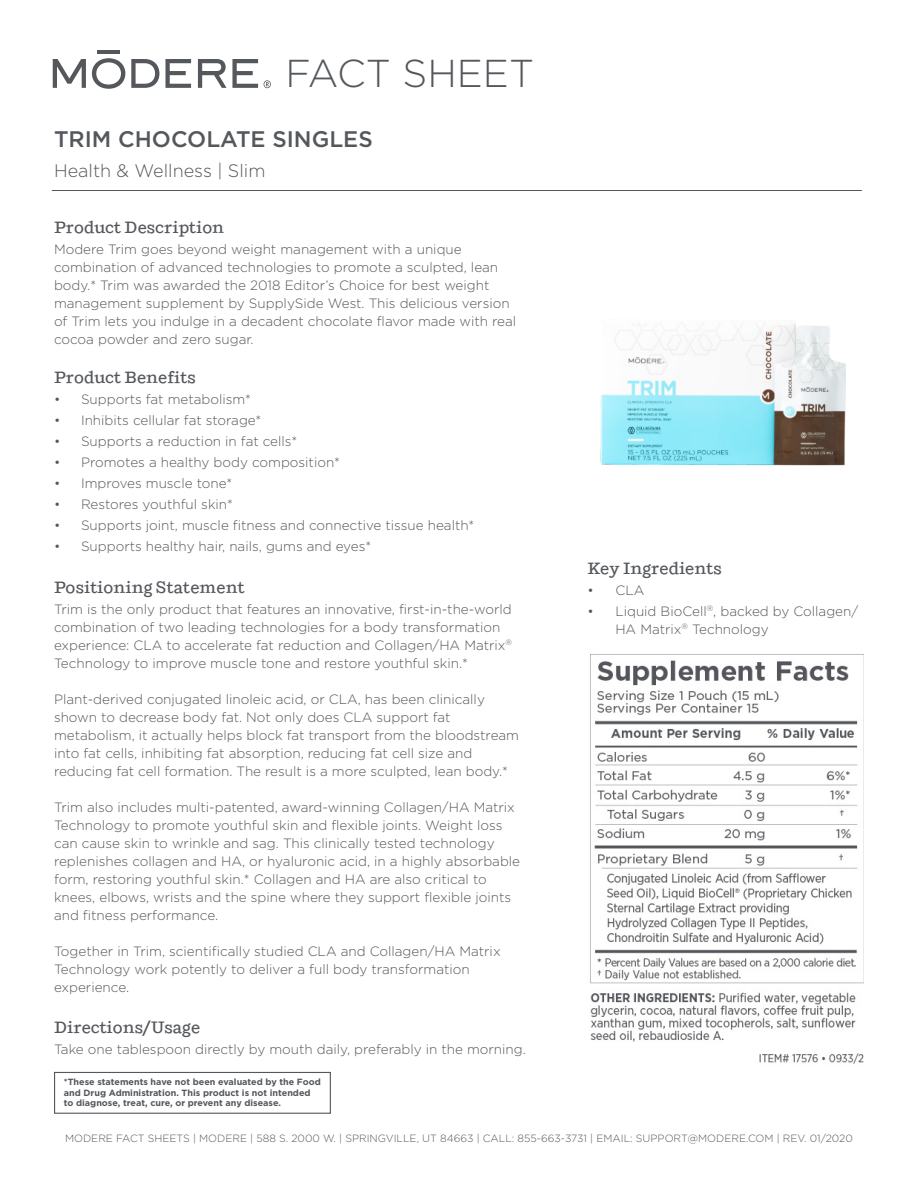
<style>
.page{position:relative;width:918px;height:1188px;background:#fff}
.page>*{position:absolute;margin:0;border:0;box-sizing:border-box;transform-origin:0 0}
.t1{font:300 38.85px "Gotham";color:#54575c}
.t2{font:500 22.5px "Gotham";color:#54575c}
.t3{font:300 18px "Gotham";color:#54575c}
.t4{font:500 16.5px "Shift";color:#54575c}
.t5{font:300 13.5px/18px "Gotham";color:#54575c}
.t6{font:300 10.5px "Gotham";color:#54575c}
.t7{font:700 9px/10.8px "Gotham";color:#54575c}
</style>
<div class="page">
<svg style="left:131px;top:59px;width:28px;height:29px"></svg>
<svg style="left:165px;top:59px;width:26px;height:29px"></svg>
<svg style="left:198px;top:59px;width:60px;height:29px"></svg>
<svg style="left:92px;top:58px;width:33px;height:31px"></svg>
<hr style="left:98px;top:50px;width:22px;height:4px;background:#54575c">
<svg style="left:53px;top:59px;width:33px;height:29px"></svg>
<svg style="left:264px;top:80px;width:7px;height:8px"></svg>
<img style="left:590px;top:654px;width:274px;height:410px">
<hr style="left:52px;top:190px;width:810px;height:1px;background:#54575c">
<img style="left:600px;top:323px;width:246px;height:143px">
<div style="left:54px;top:1072px;width:277px;height:42px;border:1px solid #54575c"></div>
<h1 class="t1" style="left:286px;top:52px;width:250px">FACT SHEET</h1>
<p class="t2" style="left:54px;top:126px;width:320px">TRIM CHOCOLATE SINGLES</p>
<p class="t3" style="left:54px;top:161px;width:213px">Health &amp; Wellness | Slim</p>
<p class="t4" style="left:54px;top:217px;width:172px">Product Description</p>
<p class="t5" style="left:54px;top:240px;width:464px">Modere Trim goes beyond weight management with a unique combination of advanced technologies to promote a sculpted, lean body.* Trim was awarded the 2018 Editor’s Choice for best weight management supplement by SupplySide West. This delicious version of Trim lets you indulge in a decadent chocolate flavor made with real cocoa powder and zero sugar.</p>
<p class="t4" style="left:54px;top:368px;width:143px">Product Benefits</p>
<p class="t5" style="left:54px;top:391px;width:199px">• Supports fat metabolism*</p>
<p class="t5" style="left:54px;top:412px;width:209px">• Inhibits cellular fat storage*</p>
<p class="t5" style="left:54px;top:433px;width:245px">• Supports a reduction in fat cells*</p>
<p class="t5" style="left:54px;top:454px;width:287px">• Promotes a healthy body composition*</p>
<p class="t5" style="left:54px;top:475px;width:180px">• Improves muscle tone*</p>
<p class="t5" style="left:54px;top:496px;width:180px">• Restores youthful skin*</p>
<p class="t5" style="left:54px;top:517px;width:422px">• Supports joint, muscle fitness and connective tissue health*</p>
<p class="t5" style="left:54px;top:538px;width:319px">• Supports healthy hair, nails, gums and eyes*</p>
<p class="t4" style="left:54px;top:577px;width:192px">Positioning Statement</p>
<p class="t5" style="left:54px;top:600px;width:460px">Trim is the only product that features an innovative, first-in-the-world combination of two leading technologies for a body transformation experience: CLA to accelerate fat reduction and Collagen/HA Matrix<sup>® </sup>Technology to improve muscle tone and restore youthful skin.*</p>
<p class="t5" style="left:54px;top:690px;width:467px">Plant-derived conjugated linoleic acid, or CLA, has been clinically shown to decrease body fat. Not only does CLA support fat metabolism, it actually helps block fat transport from the bloodstream into fat cells, inhibiting fat absorption, reducing fat cell size and reducing fat cell formation. The result is a more sculpted, lean body.*</p>
<p class="t5" style="left:54px;top:798px;width:468px">Trim also includes multi-patented, award-winning Collagen/HA Matrix Technology to promote youthful skin and flexible joints. Weight loss can cause skin to wrinkle and sag. This clinically tested technology replenishes collagen and HA, or hyaluronic acid, in a highly absorbable form, restoring youthful skin.* Collagen and HA are also critical to knees, elbows, wrists and the spine where they support flexible joints and fitness performance.</p>
<p class="t5" style="left:54px;top:942px;width:448px">Together in Trim, scientifically studied CLA and Collagen/HA Matrix<br>Technology work potently to deliver a full body transformation experience.</p>
<p class="t4" style="left:54px;top:1018px;width:148px">Directions/Usage</p>
<p class="t5" style="left:54px;top:1040px;width:473px">Take one tablespoon directly by mouth daily, preferably in the morning.</p>
<p class="t7" style="left:64px;top:1076px;width:258px">*These statements have not been evaluated by the Food and Drug Administration. This product is not intended to diagnose, treat, cure, or prevent any disease.</p>
<p class="t4" style="left:587px;top:558px;width:136px">Key Ingredients</p>
<p class="t5" style="left:587px;top:581px;width:58px">• CLA</p>
<p class="t5" style="left:615px;top:602px;width:244px;text-indent:-28px">• Liquid BioCell<sup>®</sup>, backed by Collagen/<br>HA Matrix<sup>®</sup> Technology</p>
<p class="t6" style="left:65px;top:1132px;width:789px">MODERE FACT SHEETS | MODERE | 588 S. 2000 W. | SPRINGVILLE, UT 84663 | CALL: 855-663-3731 | EMAIL: SUPPORT@MODERE.COM | REV. 01/2020</p>
</div>
